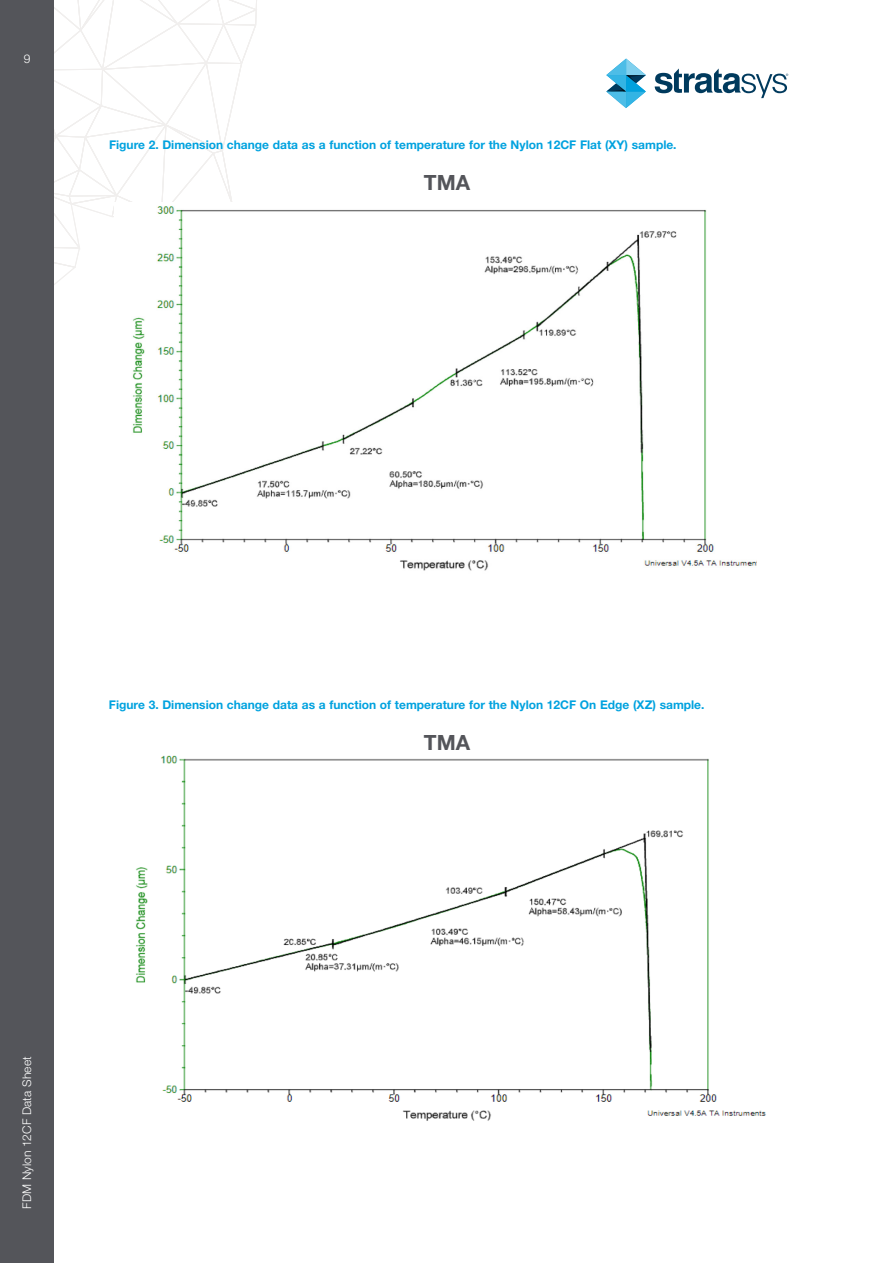
<style>
.page{position:relative;width:893px;height:1263px;background:#fff}
.page>*{position:absolute;margin:0;border:0;box-sizing:border-box;transform-origin:0 0}
.t1{font:700 21px "Helvetica Neue LT Std";color:#54555a}
.t2{font:700 12px "Helvetica Neue LT Std";color:#00a2df}
.t3{font:300 12px "Helvetica Neue LT Std";letter-spacing:.015em;color:#fff}
</style>
<div class="page">
<svg style="left:54px;top:0;width:203px;height:285px"></svg>
<div style="left:0;top:0;width:54px;height:1263px;background:#54555a"></div>
<svg style="left:606px;top:59px;width:40px;height:49px"></svg>
<svg style="left:655px;top:68px;width:133px;height:30px"></svg>
<img style="left:114px;top:202px;width:643px;height:369px">
<img style="left:135px;top:755px;width:631px;height:366px">
<p class="t3" style="left:24px;top:51px;width:8px">9</p>
<p class="t2" style="left:109px;top:137px;width:569px">Figure 2. Dimension change data as a function of temperature for the Nylon 12CF Flat (XY) sample.</p>
<h1 class="t1" style="left:424px;top:169px;width:48px">TMA</h1>
<p class="t2" style="left:109px;top:697px;width:597px">Figure 3. Dimension change data as a function of temperature for the Nylon 12CF On Edge (XZ) sample.</p>
<h1 class="t1" style="left:424px;top:729px;width:48px">TMA</h1>
<p class="t3" style="left:20px;top:1209px;width:154px;rotate:-90deg">FDM Nylon 12CF Data Sheet</p>
</div>
